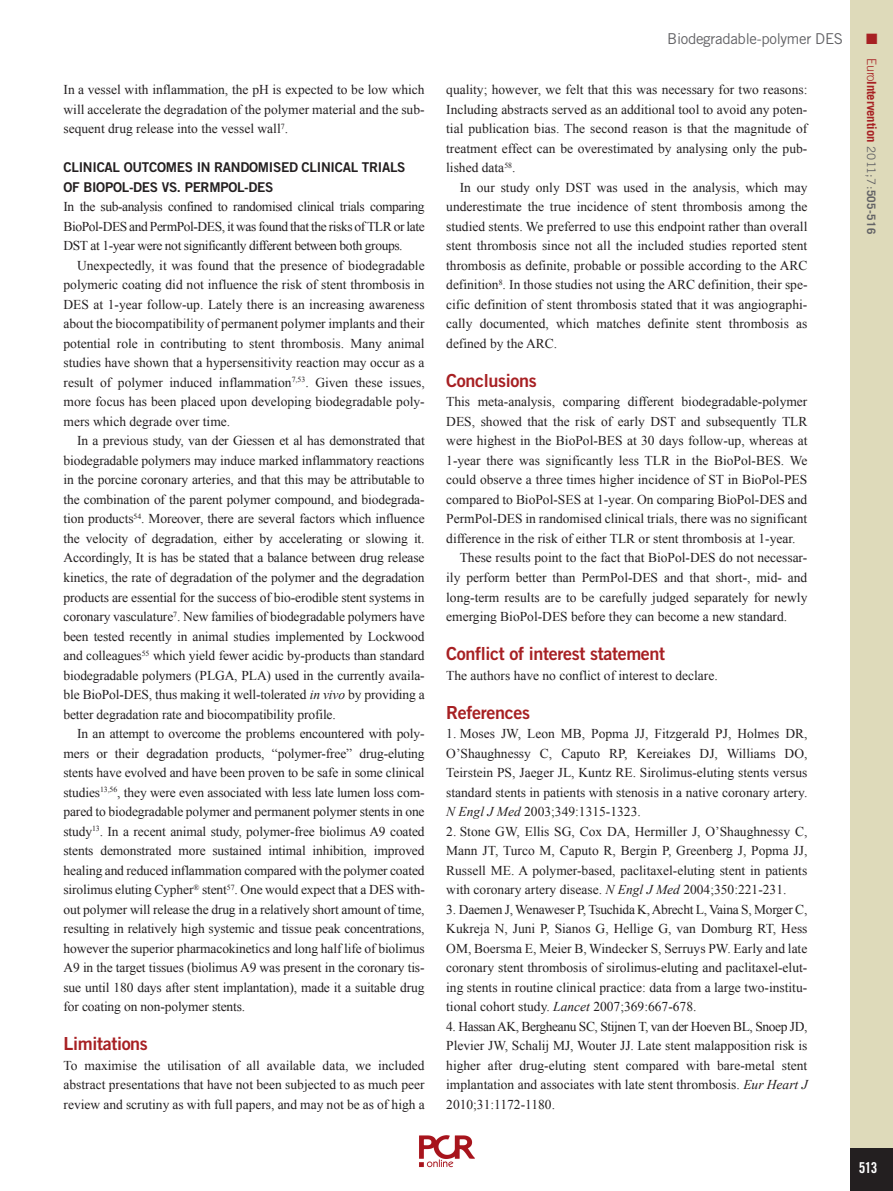
<style>
.page{position:relative;width:893px;height:1191px;background:#fff}
.page>*{position:absolute;margin:0;border:0;box-sizing:border-box;transform-origin:0 0}
.t1{font:18px "Trade Gothic LT Std Bd 2";letter-spacing:-.02em;color:#a72023}
.t2{font:15px "Trade Gothic LT Std";letter-spacing:-.02em;color:#636366}
.t3{font:15px "Trade Gothic LT Std Bd Cn 20";color:#fff}
.t4{font:15px "Zapf Dingbats ITC";color:#a72023}
.t5{font:13.5px/19.5px "Times New Roman";color:#231f20;text-align:justify}
.t6{font:13.5px/19.5px "Trade Gothic LT Std Bd 2";letter-spacing:-.02em;color:#231f20}
.t7{font:700 12.75px "Trade Gothic LT Std";letter-spacing:-.01em;color:#a72023}
.s1{font-style:italic}
.s2{font-weight:300}
.s3{font-weight:400;font-size:11.7px;color:#636366}
.s4{font-size:11.7px;color:#636366}
</style>
<div class="page">
<div style="left:850px;top:0;width:43px;height:1191px;background:#dedaba"></div>
<div style="left:850px;top:1148px;width:43px;height:43px;background:#231f20"></div>
<img style="left:419px;top:1135px;width:56px;height:33px">
<p class="t5" style="left:64px;top:81px;width:363px">In a vessel with inflammation, the pH is expected to be low which will accelerate the degradation of the polymer material and the sub&shy;sequent drug release into the vessel wall<sup>7</sup>.</p>
<p class="t6" style="left:64px;top:159px;width:343px">CLINICAL OUTCOMES IN RANDOMISED CLINICAL TRIALS<br>OF BIOPOL-DES VS. PERMPOL-DES</p>
<p class="t5" style="left:64px;top:198px;width:363px">In the sub-analysis confined to randomised clinical trials comparing BioPol-DES and PermPol-DES, it was found that the risks of TLR or late DST at 1-year were not significantly different between both groups.</p>
<p class="t5" style="left:64px;top:257px;width:363px;text-indent:14px">Unexpectedly, it was found that the presence of biodegradable polymeric coating did not influence the risk of stent thrombosis in DES at 1-year follow-up. Lately there is an increasing awareness about the biocompatibility of permanent polymer implants and their potential role in contributing to stent thrombosis. Many animal studies have shown that a hypersensitivity reaction may occur as a result of polymer induced inflammation<sup>7,53</sup>. Given these issues, more focus has been placed upon developing biodegradable poly&shy;mers which degrade over time.</p>
<p class="t5" style="left:64px;top:432px;width:363px;text-indent:14px">In a previous study, van der Giessen et al has demonstrated that biodegradable polymers may induce marked inflammatory reactions in the porcine coronary arteries, and that this may be attributable to the combination of the parent polymer compound, and biodegrada&shy;tion products<sup>54</sup>. Moreover, there are several factors which influence the velocity of degradation, either by accelerating or slowing it.<br>Accordingly, It is has be stated that a balance between drug release kinetics, the rate of degradation of the polymer and the degradation products are essential for the success of bio-erodible stent systems in coronary vasculature<sup>7</sup>. New families of biodegradable polymers have been tested recently in animal studies implemented by Lockwood and colleagues<sup>55</sup> which yield fewer acidic by-products than standard biodegradable polymers (PLGA, PLA) used in the currently availa&shy;ble BioPol-DES, thus making it well-tolerated <span class="s1">in vivo</span> by providing a better degradation rate and biocompatibility profile.</p>
<p class="t5" style="left:64px;top:725px;width:363px;text-indent:14px">In an attempt to overcome the problems encountered with poly&shy;mers or their degradation products, “polymer-free” drug-eluting stents have evolved and have been proven to be safe in some clinical studies<sup>13,56</sup>, they were even associated with less late lumen loss com&shy;pared to biodegradable polymer and permanent polymer stents in one study<sup>13</sup>. In a recent animal study, polymer-free biolimus A9 coated stents demonstrated more sustained intimal inhibition, improved healing and reduced inflammation compared with the polymer coated sirolimus eluting Cypher<sup>®</sup> stent<sup>57</sup>. One would expect that a DES with&shy;out polymer will release the drug in a relatively short amount of time, resulting in relatively high systemic and tissue peak concentrations, however the superior pharmacokinetics and long half life of biolimus A9 in the target tissues (biolimus A9 was present in the coronary tis&shy;sue until 180 days after stent implantation), made it a suitable drug for coating on non-polymer stents.</p>
<h1 class="t1" style="left:64px;top:1037px;width:86px">Limitations</h1>
<p class="t5" style="left:64px;top:1056px;width:363px">To maximise the utilisation of all available data, we included abstract presentations that have not been subjected to as much peer review and scrutiny as with full papers, and may not be as of high a</p>
<p class="t2" style="left:667px;top:33px;width:177px">Biodegradable-polymer DES</p>
<p class="t4" style="left:866px;top:33px;width:13px">■</p>
<p class="t7" style="left:877px;top:58px;width:177px;rotate:90deg"><span class="s2">Euro</span>Intervention <span class="s3">2011;7:</span><span class="s4">505-516</span></p>
<p class="t5" style="left:446px;top:81px;width:363px">quality; however, we felt that this was necessary for two reasons:<br>Including abstracts served as an additional tool to avoid any poten&shy;tial publication bias. The second reason is that the magnitude of treatment effect can be overestimated by analysing only the pub&shy;lished data<sup>58</sup>.</p>
<p class="t5" style="left:446px;top:179px;width:363px;text-indent:14px">In our study only DST was used in the analysis, which may underestimate the true incidence of stent thrombosis among the studied stents. We preferred to use this endpoint rather than overall stent thrombosis since not all the included studies reported stent thrombosis as definite, probable or possible according to the ARC definition<sup>8</sup>. In those studies not using the ARC definition, their spe&shy;cific definition of stent thrombosis stated that it was angiographi&shy;cally documented, which matches definite stent thrombosis as defined by the ARC.</p>
<h1 class="t1" style="left:446px;top:374px;width:92px">Conclusions</h1>
<p class="t5" style="left:446px;top:393px;width:363px">This meta-analysis, comparing different biodegradable-polymer</p>
<p class="t5" style="left:446px;top:413px;width:363px">DES, showed that the risk of early DST and subsequently TLR</p>
<p class="t5" style="left:446px;top:432px;width:363px">were highest in the BioPol-BES at 30 days follow-up, whereas at</p>
<p class="t5" style="left:446px;top:452px;width:363px">1-year there was significantly less TLR in the BioPol-BES. We</p>
<p class="t5" style="left:446px;top:471px;width:363px">could observe a three times higher incidence of ST in BioPol-PES</p>
<p class="t5" style="left:446px;top:491px;width:363px">compared to BioPol-SES at 1-year. On comparing BioPol-DES and</p>
<p class="t5" style="left:446px;top:510px;width:363px">PermPol-DES in randomised clinical trials, there was no significant</p>
<p class="t5" style="left:446px;top:530px;width:351px">difference in the risk of either TLR or stent thrombosis at 1-year.</p>
<p class="t5" style="left:460px;top:549px;width:349px">These results point to the fact that BioPol-DES do not necessar-</p>
<p class="t5" style="left:446px;top:569px;width:363px">ily perform better than PermPol-DES and that short-, mid- and</p>
<p class="t5" style="left:446px;top:588px;width:363px">long-term results are to be carefully judged separately for newly</p>
<p class="t5" style="left:446px;top:608px;width:342px">emerging BioPol-DES before they can become a new standard.</p>
<h1 class="t1" style="left:446px;top:647px;width:220px">Conflict of interest statement</h1>
<p class="t5" style="left:446px;top:666px;width:273px">The authors have no conflict of interest to declare.</p>
<h1 class="t1" style="left:446px;top:705px;width:85px">References</h1>
<p class="t5" style="left:446px;top:725px;width:363px">1. Moses JW, Leon MB, Popma JJ, Fitzgerald PJ, Holmes DR, O’Shaughnessy C, Caputo RP, Kereiakes DJ, Williams DO, Teirstein PS, Jaeger JL, Kuntz RE. Sirolimus-eluting stents versus standard stents in patients with stenosis in a native coronary artery.<br><span class="s1">N Engl J Med</span> 2003;349:1315-1323.</p>
<p class="t5" style="left:446px;top:822px;width:363px">2. Stone GW, Ellis SG, Cox DA, Hermiller J, O’Shaughnessy C, Mann JT, Turco M, Caputo R, Bergin P, Greenberg J, Popma JJ, Russell ME. A polymer-based, paclitaxel-eluting stent in patients with coronary artery disease. <span class="s1">N Engl J Med</span> 2004;350:221-231.</p>
<p class="t5" style="left:446px;top:900px;width:363px">3. Daemen J, Wenaweser P, Tsuchida K, Abrecht L, Vaina S, Morger C, Kukreja N, Juni P, Sianos G, Hellige G, van Domburg RT, Hess OM, Boersma E, Meier B, Windecker S, Serruys PW. Early and late coronary stent thrombosis of sirolimus-eluting and paclitaxel-elut&shy;ing stents in routine clinical practice: data from a large two-institu&shy;tional cohort study. <span class="s1">Lancet</span> 2007;369:667-678.</p>
<p class="t5" style="left:446px;top:1017px;width:363px">4. Hassan AK, Bergheanu SC, Stijnen T, van der Hoeven BL, Snoep JD, Plevier JW, Schalij MJ, Wouter JJ. Late stent malapposition risk is higher after drug-eluting stent compared with bare-metal stent implantation and associates with late stent thrombosis. <span class="s1">Eur Heart J </span>2010;31:1172-1180.</p>
<p class="t3" style="left:859px;top:1162px;width:20px">513</p>
</div>
